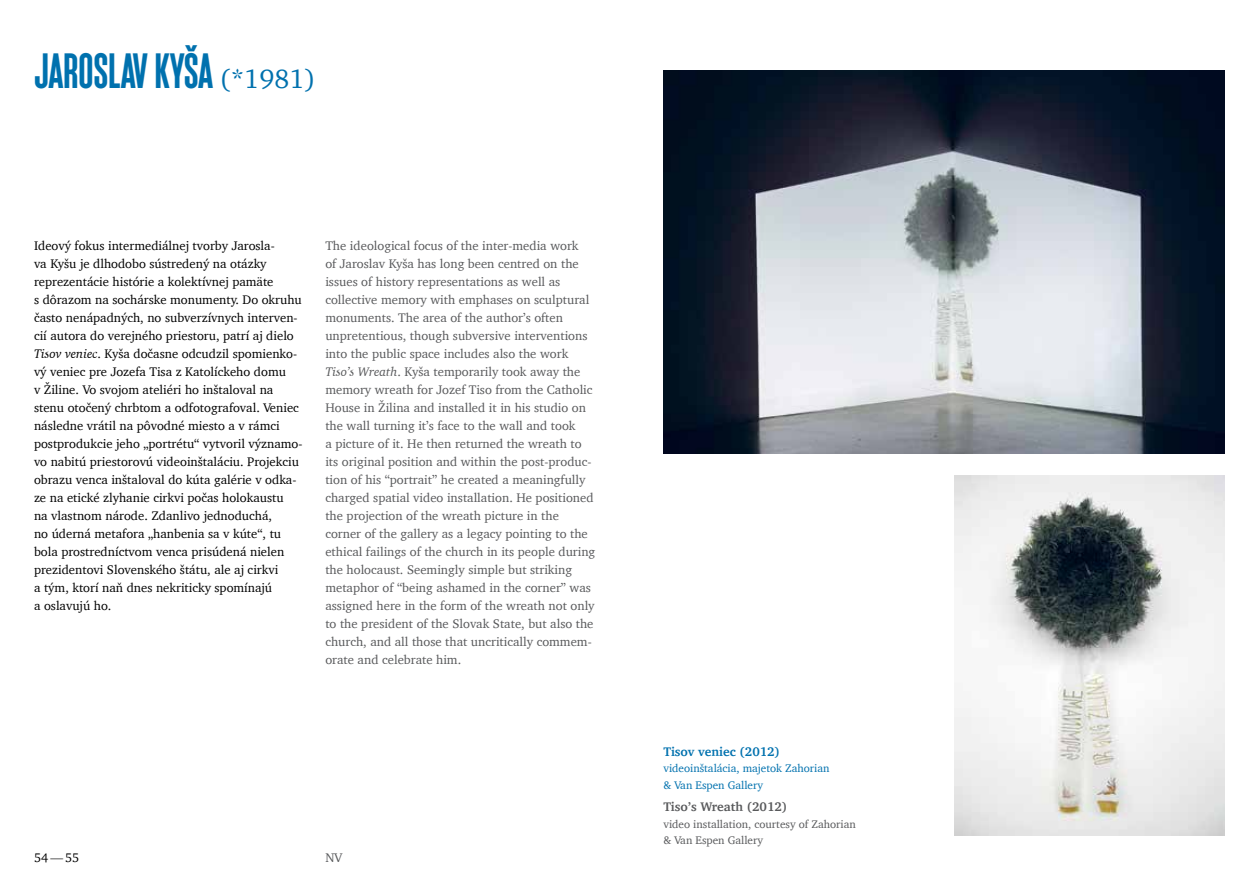
<style>
.page{position:relative;width:1259px;height:893px;background:#fff}
.page>*{position:absolute;margin:0;border:0;box-sizing:border-box;transform-origin:0 0}
.t1{font:100 49.5px "Monopol";color:#0071ae}
.t2{font:12.75px/18px "Charter";color:#58595b}
.t3{font:12.75px/18px "Charter";color:#000}
.t4{font:700 12.75px "Charter";color:#58595b}
.t5{font:700 12.75px "Charter";color:#0071ae}
.t6{font:11.25px/16.5px "Charter";color:#58595b}
.t7{font:11.25px/16.5px "Charter";color:#0071ae}
.s1{font-family:"Charter";font-weight:400;font-size:27px}
.s2{font-style:italic}
</style>
<div class="page">
<img style="left:663px;top:70px;width:561px;height:384px">
<img style="left:955px;top:475px;width:270px;height:360px">
<h1 class="t1" style="left:34px;top:44px;width:283px">JAROSLAV KYŠA <span class="s1">(*1981)</span></h1>
<p class="t3" style="left:34px;top:236px;width:270px">Ideový fokus intermediálnej tvorby Jarosla-<br>va Kyšu je dlhodobo sústredený na otázky reprezentácie histórie a kolektívnej pamäte<br>s dôrazom na sochárske monumenty. Do okruhu často nenápadných, no subverzívnych interven&shy;cií autora do verejného priestoru, patrí aj dielo <span class="s2">Tisov veniec</span>. Kyša dočasne odcudzil spomienko&shy;vý veniec pre Jozefa Tisa z Katolíckeho domu<br>v Žiline. Vo svojom ateliéri ho inštaloval na stenu otočený chrbtom a odfotografoval. Veniec následne vrátil na pôvodné miesto a v rámci postprodukcie jeho „portrétu“ vytvoril významo&shy;vo nabitú priestorovú videoinštaláciu. Projekciu obrazu venca inštaloval do kúta galérie v odka&shy;ze na etické zlyhanie cirkvi počas holokaustu<br>na vlastnom národe. Zdanlivo jednoduchá,<br>no úderná metafora „hanbenia sa v kúte“, tu bola prostredníctvom venca prisúdená nielen prezidentovi Slovenského štátu, ale aj cirkvi<br>a tým, ktorí naň dnes nekriticky spomínajú<br>a oslavujú ho.</p>
<p class="t2" style="left:325px;top:236px;width:271px">The ideological focus of the inter-media work<br>of Jaroslav Kyša has long been centred on the issues of history representations as well as collective memory with emphases on sculptural monuments. The area of the author’s often unpretentious, though subversive interventions into the public space includes also the work <span class="s2">Tiso’s Wreath</span>. Kyša temporarily took away the memory wreath for Jozef Tiso from the Catholic House in Žilina and installed it in his studio on the wall turning it’s face to the wall and took<br>a picture of it. He then returned the wreath to its original position and within the post-produc&shy;tion of his “portrait” he created a meaningfully charged spatial video installation. He positioned the projection of the wreath picture in the corner of the gallery as a legacy pointing to the ethical failings of the church in its people during the holocaust. Seemingly simple but striking metaphor of “being ashamed in the corner” was assigned here in the form of the wreath not only to the president of the Slovak State, but also the church, and all those that uncritically commem&shy;orate and celebrate him.</p>
<p class="t3" style="left:34px;top:848px;width:47px">54—55</p>
<p class="t2" style="left:325px;top:848px;width:18px">NV</p>
<p class="t5" style="left:663px;top:740px;width:118px">Tisov veniec (2012)</p>
<p class="t7" style="left:663px;top:760px;width:167px">videoinštalácia, majetok Zahorian &amp; Van Espen Gallery</p>
<p class="t4" style="left:663px;top:796px;width:125px">Tiso’s Wreath (2012)</p>
<p class="t6" style="left:663px;top:815px;width:194px">video installation, courtesy of Zahorian &amp; Van Espen Gallery</p>
</div>
